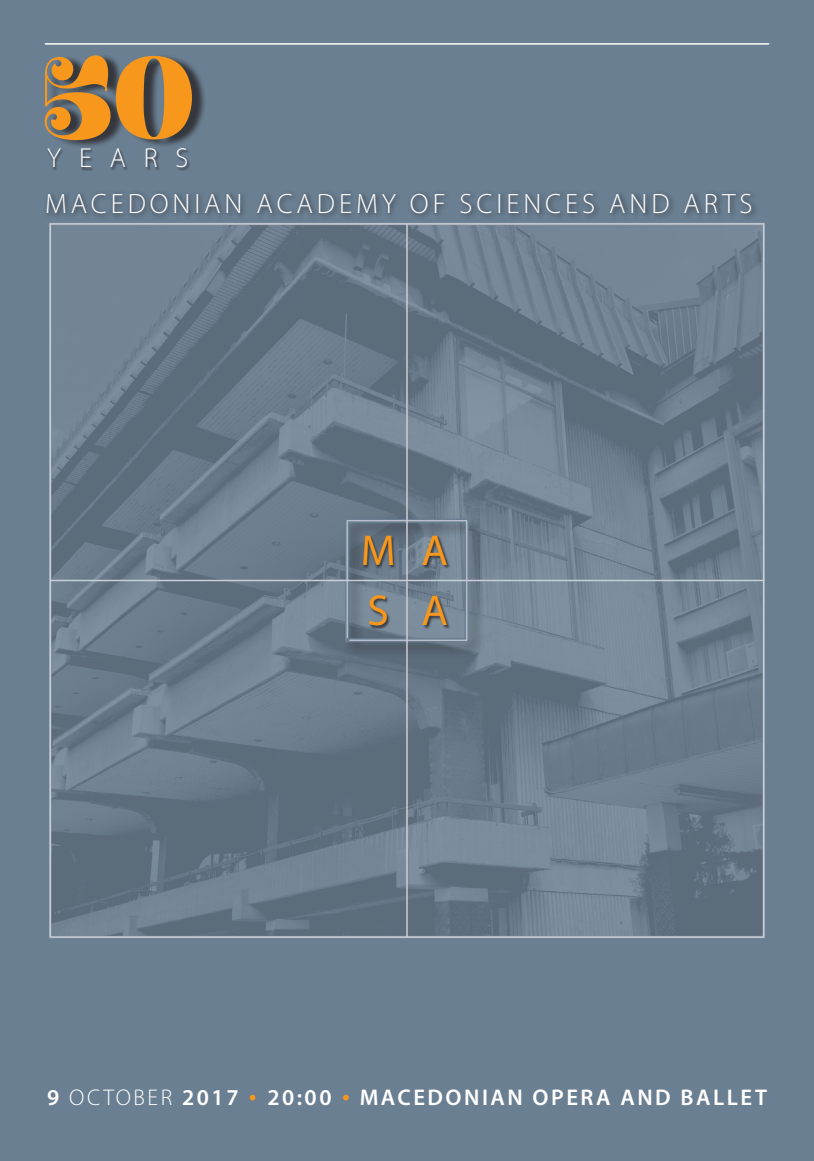
<style>
.page{position:relative;width:814px;height:1161px;background:#6a7f92}
.page>*{position:absolute;margin:0;border:0;box-sizing:border-box;transform-origin:0 0}
.t1{font:43.4px/60.6px "Myriad Pro";color:#f7981d}
.t2{font:300 28px "Myriad Pro";letter-spacing:.14em;color:#fff}
.t3{font:300 27.47px "Myriad Pro";letter-spacing:.65em;color:#fff}
.t4{font:600 22.75px "Myriad Pro";letter-spacing:.11em;color:#fff}
.s1{font-weight:300}
.s2{font-family:"Effra";font-weight:400;color:#f7981d}
</style>
<div class="page">
<hr style="left:45px;top:43px;width:723px;height:2px;background:#fff">
<img style="left:52px;top:226px;width:710px;height:709px">
<div style="left:342px;top:516px;width:143px;height:143px;background:#231f20;opacity:.5"></div>
<svg style="left:344px;top:518px;width:125px;height:125px"></svg>
<hr style="left:406px;top:224px;width:2px;height:713px;background:#caced5">
<hr style="left:51px;top:580px;width:712px;height:1px;background:#caced5">
<div style="left:44px;top:190px;width:714px;height:30px;background:#231f20;opacity:.75"></div>
<div style="left:47px;top:148px;width:144px;height:23px;background:#231f20;opacity:.75"></div>
<div style="left:48px;top:53px;width:159px;height:96px;background:#231f20;opacity:.75"></div>
<svg style="left:44px;top:53px;width:149px;height:87px"></svg>
<div style="left:363px;top:536px;width:34px;height:33px;background:#231f20;opacity:.75"></div>
<div style="left:369px;top:596px;width:21px;height:34px;background:#231f20;opacity:.75"></div>
<div style="left:422px;top:536px;width:29px;height:33px;background:#231f20;opacity:.75"></div>
<div style="left:422px;top:596px;width:29px;height:33px;background:#231f20;opacity:.75"></div>
<p class="t3" style="left:47px;top:141px;width:143px">YEARS</p>
<p class="t2" style="left:45px;top:187px;width:708px">MACEDONIAN ACADEMY OF SCIENCES AND ARTS</p>
<h1 class="t1" style="left:361px;top:519px;width:36px">M<br>S</h1>
<h1 class="t1" style="left:421px;top:519px;width:28px">A<br>A</h1>
<p class="t4" style="left:47px;top:1083px;width:721px">9 <span class="s1">OCTOBER</span> 2017 <span class="s2">•</span> 20:00 <span class="s2">•</span> MACEDONIAN OPERA AND BALLET</p>
</div>
